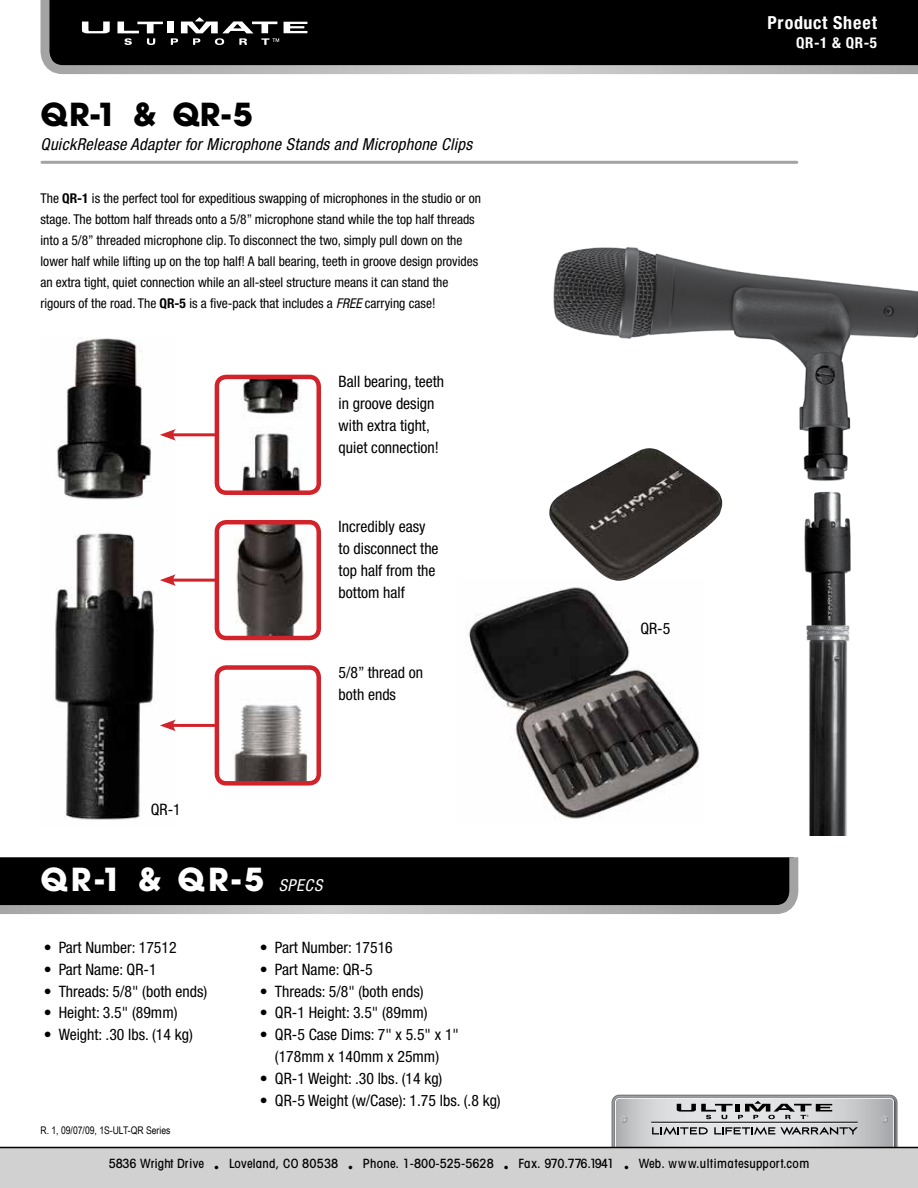
<style>
.page{position:relative;width:918px;height:1188px;background:#fff}
.page>*{position:absolute;margin:0;border:0;box-sizing:border-box;transform-origin:0 0}
.t1{font:700 31.5px "Avant Garde";color:#fff}
.t2{font:700 31.5px "Avant Garde";color:#000}
.t3{font:700 condensed 18px "Helvetica Neue";letter-spacing:.04em;color:#fff}
.t4{font:italic condensed 16.5px "Helvetica Neue";letter-spacing:.02em;color:#000}
.t5{font:condensed 15.75px/21.9px "Helvetica Neue";color:#000}
.t6{font:700 condensed 15px "Helvetica Neue";color:#fff}
.t7{font:condensed 13.5px/21px "Helvetica Neue";color:#000}
.t8{font:500 condensed 12.75px "Avant Garde";letter-spacing:.02em;color:#000}
.t9{font:10.5px "Arial Narrow";color:#000}
.s1{font-weight:700}
.s2{font-style:italic}
.s3{font-family:"Helvetica Neue";font-weight:400;font-style:italic;font-stretch:condensed;font-size:16.5px}
</style>
<div class="page">
<img style="left:553px;top:247px;width:365px;height:589px">
<img style="left:467px;top:581px;width:236px;height:242px">
<img style="left:55px;top:338px;width:121px;height:482px">
<svg style="left:40px;top:0;width:878px;height:75px;background:#1d1d1d"></svg>
<hr style="left:42px;top:161px;width:755px;height:3px;background:#a3a3a3">
<svg style="left:0;top:1095px;width:918px;height:93px"></svg>
<div style="left:167px;top:21px;width:7px;height:12px;background:#fff"></div>
<svg style="left:117px;top:22px;width:46px;height:23px"></svg>
<svg style="left:171px;top:17px;width:136px;height:28px"></svg>
<svg style="left:82px;top:22px;width:28px;height:11px"></svg>
<hr style="left:170px;top:433px;width:73px;height:3px;background:#d2232a">
<svg style="left:160px;top:429px;width:16px;height:12px"></svg>
<hr style="left:170px;top:579px;width:73px;height:3px;background:#d2232a">
<svg style="left:160px;top:574px;width:16px;height:12px"></svg>
<hr style="left:170px;top:724px;width:73px;height:3px;background:#d2232a">
<svg style="left:160px;top:720px;width:16px;height:11px"></svg>
<img style="left:220px;top:704px;width:96px;height:77px">
<div style="left:215px;top:665px;width:106px;height:121px;border:4px solid #d2232a;border-radius:9px"></div>
<img style="left:220px;top:380px;width:96px;height:110px">
<div style="left:215px;top:375px;width:106px;height:120px;border:4px solid #d2232a;border-radius:9px"></div>
<img style="left:220px;top:525px;width:96px;height:110px">
<div style="left:215px;top:520px;width:106px;height:120px;border:4px solid #d2232a;border-radius:9px"></div>
<img style="left:549px;top:448px;width:174px;height:133px">
<svg style="left:0;top:857px;width:799px;height:57px;background:#202020"></svg>
<h1 class="t2" style="left:40px;top:94px;width:214px">QR-1 &amp; QR-5</h1>
<p class="t4" style="left:40px;top:135px;width:433px">QuickRelease Adapter for Microphone Stands and Microphone Clips</p>
<p class="t7" style="left:40px;top:188px;width:442px">The <span class="s1">QR-1</span> is the perfect tool for expeditious swapping of microphones in the studio or on stage. The bottom half threads onto a 5/8” microphone stand while the top half threads into a 5/8” threaded microphone clip. To disconnect the two, simply pull down on the lower half while lifting up on the top half! A ball bearing, teeth in groove design provides an extra tight, quiet connection while an all-steel structure means it can stand the rigours of the road. The <span class="s1">QR-5</span> is a five-pack that includes a <span class="s2">FREE</span> carrying case!</p>
<p class="t5" style="left:339px;top:370px;width:107px">Ball bearing, teeth in groove design with extra tight, quiet connection!</p>
<p class="t5" style="left:339px;top:516px;width:101px">Incredibly easy to disconnect the top half from the bottom half</p>
<p class="t5" style="left:339px;top:661px;width:86px">5/8” thread on both ends</p>
<p class="t5" style="left:151px;top:798px;width:32px">QR-1</p>
<h1 class="t1" style="left:40px;top:859px;width:283px">QR-1 &amp; QR-5 <span class="s3">SPECS</span></h1>
<p class="t5" style="left:44px;top:936px;width:134px">• Part Number: 17512</p>
<p class="t5" style="left:44px;top:958px;width:114px">• Part Name: QR-1</p>
<p class="t5" style="left:44px;top:980px;width:165px">• Threads: 5/8" (both ends)</p>
<p class="t5" style="left:44px;top:1002px;width:135px">• Height: 3.5" (89mm)</p>
<p class="t5" style="left:44px;top:1024px;width:151px">• Weight: .30 lbs. (14 kg)</p>
<p class="t9" style="left:40px;top:1123px;width:132px">R. 1, 09/07/09, 1S-ULT-QR Series</p>
<p class="t5" style="left:260px;top:936px;width:134px">• Part Number: 17516</p>
<p class="t5" style="left:260px;top:958px;width:114px">• Part Name: QR-5</p>
<p class="t5" style="left:260px;top:980px;width:165px">• Threads: 5/8" (both ends)</p>
<p class="t5" style="left:260px;top:1002px;width:169px">• QR-1 Height: 3.5" (89mm)</p>
<p class="t5" style="left:260px;top:1024px;width:201px;text-align:center">• QR-5 Case Dims: 7" x 5.5" x 1" (178mm x 140mm x 25mm)</p>
<p class="t5" style="left:260px;top:1067px;width:184px">• QR-1 Weight: .30 lbs. (14 kg)</p>
<p class="t5" style="left:260px;top:1089px;width:242px">• QR-5 Weight (w/Case): 1.75 lbs. (.8 kg)</p>
<h2 class="t3" style="left:768px;top:12px;width:111px">Product Sheet</h2>
<p class="t6" style="left:796px;top:34px;width:82px">QR-1 &amp; QR-5</p>
<p class="t5" style="left:640px;top:617px;width:32px">QR-5</p>
<p class="t8" style="left:109px;top:1156px;width:702px">5836 Wright Drive <sub>•</sub> Loveland, CO 80538 <sub>•</sub> Phone. 1-800-525-5628 <sub>•</sub> Fax. 970.776.1941 <sub>•</sub> Web. www.ultimatesupport.com</p>
</div>
